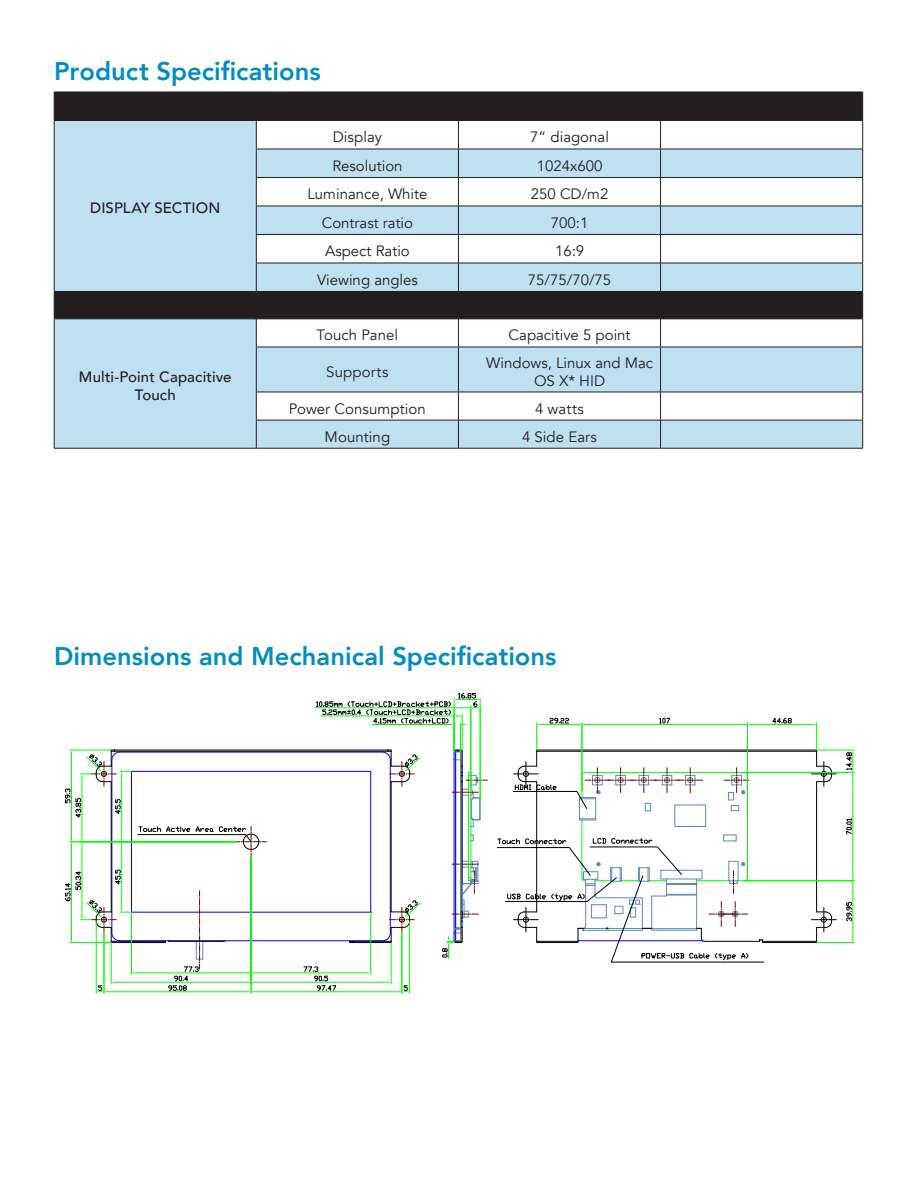
<style>
.page{position:relative;width:918px;height:1188px;background:#fff}
.page>*{position:absolute;margin:0;border:0;box-sizing:border-box;transform-origin:0 0}
.Blue_Header{font:800 25.5px "Avenir";color:#008dc3}
.Bullet{font:15px/18px "Avenir";color:#231f20;text-align:center}
.Body_copy_justified{font:15px "Avenir";letter-spacing:.005em;color:#231f20}
.Body_copy_justified-2{font:500 15px/18px "Avenir";letter-spacing:.01em;color:#231f20;text-align:center}
</style>
<div class="page">
<svg style="left:64px;top:692px;width:791px;height:302px"></svg>
<hr style="left:112px;top:760px;width:1px;height:173px;background:#00f">
<hr style="left:120px;top:752px;width:263px;height:1px;background:#00f">
<div style="left:131px;top:771px;width:240px;height:141px;border:1px solid #00f"></div>
<hr style="left:120px;top:940px;width:263px;height:1px;background:#00f">
<hr style="left:114px;top:751px;width:274px;height:1px;background:#000">
<hr style="left:111px;top:782px;width:1px;height:130px;background:#000">
<hr style="left:114px;top:750px;width:274px;height:1px;background:#000">
<hr style="left:114px;top:942px;width:48px;height:1px;background:#000">
<hr style="left:114px;top:941px;width:48px;height:1px;background:#000">
<hr style="left:168px;top:941px;width:55px;height:1px;background:#000">
<hr style="left:131px;top:912px;width:1px;height:62px;background:#0f0">
<hr style="left:134px;top:973px;width:115px;height:1px;background:#0f0">
<hr style="left:370px;top:912px;width:1px;height:62px;background:#0f0">
<hr style="left:253px;top:973px;width:115px;height:1px;background:#0f0">
<hr style="left:111px;top:943px;width:1px;height:41px;background:#0f0">
<hr style="left:114px;top:982px;width:135px;height:1px;background:#0f0">
<hr style="left:391px;top:943px;width:1px;height:41px;background:#0f0">
<hr style="left:253px;top:982px;width:136px;height:1px;background:#0f0">
<hr style="left:106px;top:992px;width:143px;height:1px;background:#0f0">
<svg style="left:162px;top:891px;width:42px;height:100px"></svg>
<hr style="left:251px;top:857px;width:1px;height:136px;background:#0f0">
<hr style="left:253px;top:992px;width:147px;height:1px;background:#0f0">
<svg style="left:304px;top:967px;width:32px;height:24px"></svg>
<hr style="left:121px;top:774px;width:1px;height:65px;background:#0f0">
<hr style="left:121px;top:844px;width:1px;height:66px;background:#0f0">
<hr style="left:82px;top:776px;width:1px;height:63px;background:#0f0">
<hr style="left:82px;top:844px;width:1px;height:73px;background:#0f0">
<hr style="left:71px;top:752px;width:1px;height:87px;background:#0f0">
<hr style="left:70px;top:842px;width:166px;height:1px;background:#0f0">
<hr style="left:71px;top:844px;width:1px;height:96px;background:#0f0">
<hr style="left:104px;top:932px;width:1px;height:61px;background:#0f0">
<hr style="left:96px;top:921px;width:1px;height:72px;background:#0f0">
<svg style="left:96px;top:982px;width:18px;height:11px"></svg>
<hr style="left:402px;top:932px;width:1px;height:61px;background:#0f0">
<hr style="left:409px;top:921px;width:1px;height:72px;background:#0f0">
<svg style="left:400px;top:985px;width:10px;height:8px"></svg>
<svg style="left:65px;top:750px;width:66px;height:68px"></svg>
<svg style="left:65px;top:870px;width:66px;height:73px"></svg>
<svg style="left:138px;top:826px;width:129px;height:31px"></svg>
<hr style="left:582px;top:820px;width:1px;height:58px;background:#0f0">
<hr style="left:537px;top:751px;width:280px;height:1px;background:#000">
<hr style="left:536px;top:782px;width:1px;height:130px;background:#000">
<hr style="left:816px;top:782px;width:1px;height:130px;background:#000">
<hr style="left:747px;top:776px;width:1px;height:102px;background:#0f0">
<hr style="left:585px;top:772px;width:159px;height:1px;background:#0f0">
<div style="left:675px;top:805px;width:31px;height:22px;border:1px solid #5c8ab8"></div>
<svg style="left:724px;top:768px;width:25px;height:43px"></svg>
<hr style="left:315px;top:708px;width:139px;height:1px;background:#0f0">
<svg style="left:316px;top:693px;width:171px;height:266px"></svg>
<hr style="left:817px;top:942px;width:37px;height:1px;background:#0f0">
<hr style="left:853px;top:883px;width:1px;height:57px;background:#0f0">
<svg style="left:847px;top:902px;width:5px;height:19px"></svg>
<hr style="left:744px;top:880px;width:110px;height:1px;background:#0f0">
<hr style="left:853px;top:775px;width:1px;height:103px;background:#0f0">
<svg style="left:846px;top:819px;width:6px;height:16px"></svg>
<hr style="left:744px;top:772px;width:110px;height:1px;background:#0f0">
<hr style="left:817px;top:750px;width:37px;height:1px;background:#0f0">
<svg style="left:846px;top:750px;width:8px;height:25px"></svg>
<hr style="left:584px;top:724px;width:161px;height:1px;background:#0f0">
<hr style="left:747px;top:723px;width:1px;height:68px;background:#0f0">
<hr style="left:750px;top:724px;width:64px;height:1px;background:#0f0">
<svg style="left:811px;top:723px;width:25px;height:63px"></svg>
<svg style="left:772px;top:718px;width:20px;height:5px"></svg>
<svg style="left:497px;top:838px;width:339px;height:124px"></svg>
<svg style="left:513px;top:718px;width:190px;height:102px"></svg>
<div style="left:55px;top:93px;width:807px;height:27px;background:#231f20"></div>
<svg style="left:55px;top:121px;width:807px;height:327px;fill:#bee0f0"></svg>
<hr style="left:54px;top:92px;width:202px;height:1px;background:#231f20">
<hr style="left:256px;top:92px;width:202px;height:1px;background:#231f20">
<hr style="left:458px;top:92px;width:203px;height:1px;background:#231f20">
<hr style="left:661px;top:92px;width:202px;height:1px;background:#231f20">
<hr style="left:54px;top:120px;width:202px;height:1px;background:#231f20">
<hr style="left:256px;top:120px;width:202px;height:1px;background:#231f20">
<hr style="left:458px;top:120px;width:203px;height:1px;background:#231f20">
<hr style="left:661px;top:120px;width:202px;height:1px;background:#231f20">
<hr style="left:256px;top:149px;width:202px;height:1px;background:#231f20">
<hr style="left:458px;top:149px;width:203px;height:1px;background:#231f20">
<hr style="left:661px;top:149px;width:202px;height:1px;background:#231f20">
<hr style="left:256px;top:177px;width:202px;height:1px;background:#231f20">
<hr style="left:458px;top:177px;width:203px;height:1px;background:#231f20">
<hr style="left:661px;top:177px;width:202px;height:1px;background:#231f20">
<hr style="left:256px;top:206px;width:202px;height:1px;background:#231f20">
<hr style="left:458px;top:206px;width:203px;height:1px;background:#231f20">
<hr style="left:661px;top:206px;width:202px;height:1px;background:#231f20">
<hr style="left:256px;top:234px;width:202px;height:1px;background:#231f20">
<hr style="left:458px;top:234px;width:203px;height:1px;background:#231f20">
<hr style="left:661px;top:234px;width:202px;height:1px;background:#231f20">
<hr style="left:256px;top:263px;width:202px;height:1px;background:#231f20">
<hr style="left:458px;top:263px;width:203px;height:1px;background:#231f20">
<hr style="left:661px;top:263px;width:202px;height:1px;background:#231f20">
<hr style="left:54px;top:291px;width:202px;height:1px;background:#231f20">
<hr style="left:256px;top:291px;width:202px;height:1px;background:#231f20">
<hr style="left:458px;top:291px;width:203px;height:1px;background:#231f20">
<hr style="left:661px;top:291px;width:202px;height:1px;background:#231f20">
<hr style="left:54px;top:319px;width:202px;height:1px;background:#231f20">
<svg style="left:54px;top:93px;width:1px;height:254px"></svg>
<hr style="left:256px;top:319px;width:202px;height:1px;background:#231f20">
<svg style="left:256px;top:93px;width:1px;height:254px"></svg>
<hr style="left:458px;top:319px;width:203px;height:1px;background:#231f20">
<svg style="left:458px;top:93px;width:1px;height:254px"></svg>
<hr style="left:661px;top:319px;width:202px;height:1px;background:#231f20">
<svg style="left:660px;top:93px;width:1px;height:254px"></svg>
<svg style="left:862px;top:92px;width:1px;height:255px"></svg>
<hr style="left:54px;top:347px;width:1px;height:45px;background:#231f20">
<hr style="left:256px;top:347px;width:202px;height:1px;background:#231f20">
<hr style="left:256px;top:347px;width:1px;height:45px;background:#231f20">
<hr style="left:458px;top:347px;width:203px;height:1px;background:#231f20">
<hr style="left:458px;top:347px;width:1px;height:45px;background:#231f20">
<hr style="left:661px;top:347px;width:202px;height:1px;background:#231f20">
<hr style="left:660px;top:347px;width:1px;height:45px;background:#231f20">
<hr style="left:862px;top:347px;width:1px;height:45px;background:#231f20">
<hr style="left:256px;top:392px;width:202px;height:1px;background:#231f20">
<hr style="left:458px;top:392px;width:203px;height:1px;background:#231f20">
<hr style="left:661px;top:392px;width:202px;height:1px;background:#231f20">
<svg style="left:54px;top:392px;width:1px;height:56px"></svg>
<hr style="left:256px;top:420px;width:202px;height:1px;background:#231f20">
<svg style="left:256px;top:392px;width:1px;height:56px"></svg>
<hr style="left:458px;top:420px;width:203px;height:1px;background:#231f20">
<svg style="left:458px;top:392px;width:1px;height:56px"></svg>
<hr style="left:661px;top:420px;width:202px;height:1px;background:#231f20">
<svg style="left:660px;top:392px;width:1px;height:56px"></svg>
<svg style="left:862px;top:392px;width:1px;height:56px"></svg>
<hr style="left:54px;top:448px;width:202px;height:1px;background:#231f20">
<hr style="left:256px;top:448px;width:202px;height:1px;background:#231f20">
<hr style="left:458px;top:448px;width:203px;height:1px;background:#231f20">
<hr style="left:661px;top:448px;width:202px;height:1px;background:#231f20">
<p class="Blue_Header" style="left:54px;top:51px;width:268px">Product Specifications</p>
<p class="Body_copy_justified-2" style="left:90px;top:198px;width:132px">DISPLAY SECTION</p>
<p class="Body_copy_justified-2" style="left:79px;top:367px;width:154px">Multi-Point Capacitive<br>Touch</p>
<p class="Body_copy_justified" style="left:333px;top:128px;width:51px">Display</p>
<p class="Bullet" style="left:530px;top:128px;width:80px">7” diagonal</p>
<p class="Bullet" style="left:332px;top:157px;width:72px">Resolution</p>
<p class="Bullet" style="left:537px;top:157px;width:67px">1024x600</p>
<p class="Bullet" style="left:307px;top:185px;width:122px">Luminance, White</p>
<p class="Bullet" style="left:531px;top:185px;width:79px">250 CD/m2</p>
<p class="Bullet" style="left:322px;top:214px;width:93px">Contrast ratio</p>
<p class="Bullet" style="left:551px;top:214px;width:39px">700:1</p>
<p class="Bullet" style="left:325px;top:242px;width:86px">Aspect Ratio</p>
<p class="Bullet" style="left:555px;top:242px;width:31px">16:9</p>
<p class="Bullet" style="left:317px;top:271px;width:102px">Viewing angles</p>
<p class="Bullet" style="left:528px;top:271px;width:85px">75/75/70/75</p>
<p class="Body_copy_justified" style="left:317px;top:326px;width:83px">Touch Panel</p>
<p class="Bullet" style="left:509px;top:327px;width:123px">Capacitive 5 point</p>
<p class="Body_copy_justified" style="left:326px;top:363px;width:64px">Supports</p>
<p class="Bullet" style="left:486px;top:354px;width:169px">Windows, Linux and Mac<br>OS X* HID</p>
<p class="Body_copy_justified" style="left:289px;top:399px;width:138px">Power Consumption</p>
<p class="Body_copy_justified" style="left:535px;top:399px;width:50px">4 watts</p>
<p class="Body_copy_justified" style="left:325px;top:428px;width:67px">Mounting</p>
<p class="Body_copy_justified" style="left:522px;top:428px;width:76px">4 Side Ears</p>
<p class="Blue_Header" style="left:54px;top:636px;width:504px">Dimensions and Mechanical Specifications</p>
</div>
